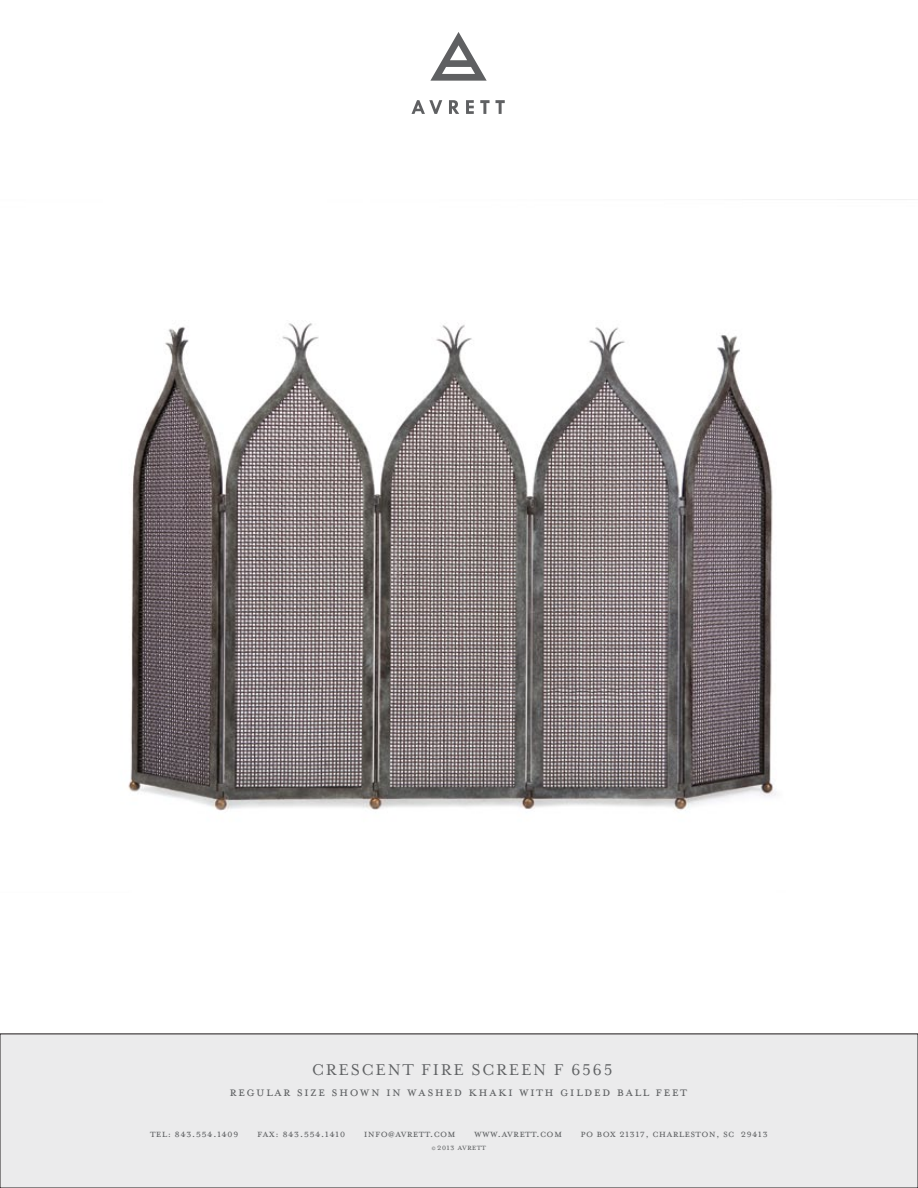
<style>
.page{position:relative;width:918px;height:1188px;background:#fff}
.page>*{position:absolute;margin:0;border:0;box-sizing:border-box;transform-origin:0 0}
.t1{font:18px "Mrs Eaves Small Caps OT";letter-spacing:.09em;color:#5f6163}
.t2{font:15px "Mrs Eaves Small Caps OT";letter-spacing:.09em;color:#5f6163}
.t3{font:12px "Mrs Eaves All Small Caps OT";letter-spacing:.02em;color:#5f6163}
.t4{font:9.75px "Mrs Eaves All Small Caps OT";letter-spacing:.02em;color:#5f6163}
.s1{font-size:7.5px}
</style>
<div class="page">
<img style="left:128px;top:199px;width:787px;height:612px">
<div style="left:0;top:1034px;width:918px;height:154px;background:#ebebec"></div>
<svg style="left:412px;top:100px;width:30px;height:14px"></svg>
<svg style="left:449px;top:100px;width:10px;height:14px"></svg>
<svg style="left:466px;top:100px;width:8px;height:14px"></svg>
<svg style="left:480px;top:100px;width:10px;height:14px"></svg>
<svg style="left:496px;top:100px;width:9px;height:14px"></svg>
<svg style="left:430px;top:32px;width:57px;height:49px"></svg>
<h1 class="t1" style="left:312px;top:1060px;width:302px">CRESCENT FIRE SCREEN F 6565</h1>
<p class="t2" style="left:229px;top:1083px;width:459px">regular size shown in washed khaki with gilded ball feet</p>
<p class="t3" style="left:150px;top:1127px;width:90px">tel: 843.554.1409</p>
<p class="t3" style="left:257px;top:1127px;width:90px">fax: 843.554.1410</p>
<p class="t3" style="left:364px;top:1127px;width:93px">info@avrett.com</p>
<p class="t3" style="left:474px;top:1127px;width:89px">www.avrett.com</p>
<p class="t3" style="left:581px;top:1127px;width:189px">po box 21317, charleston, sc 29413</p>
<p class="t4" style="left:432px;top:1142px;width:56px"><span class="s1">©</span> 2013 avrett</p>
</div>
